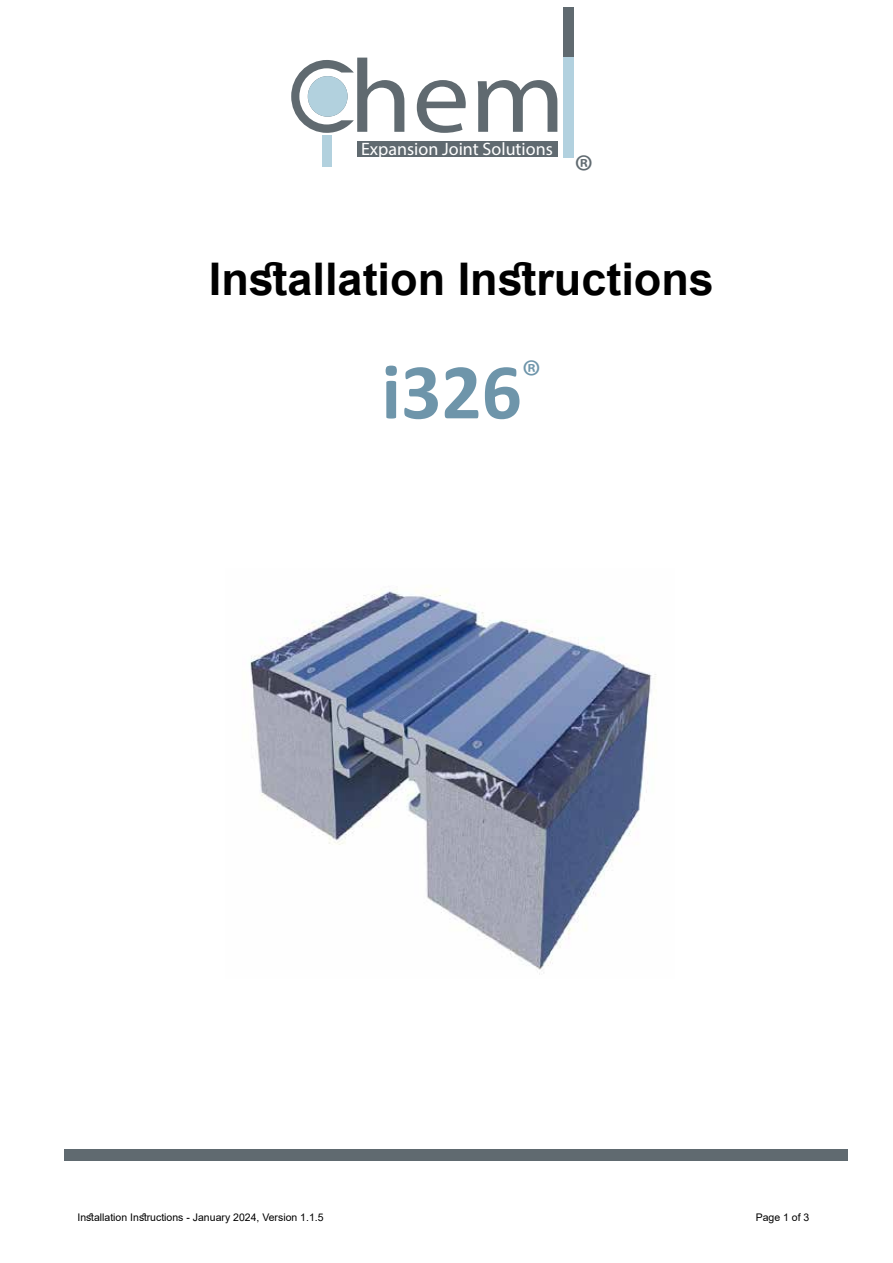
<style>
.page{position:relative;width:893px;height:1263px;background:#fff}
.page>*{position:absolute;margin:0;border:0;box-sizing:border-box;transform-origin:0 0}
.t1{font:700 79.5px "Calibri";color:#6e95aa}
.t2{font:46.35px "Myriad Pro";color:#606a70}
.t3{font:700 45px "Arial";color:#000}
.t4{font:18px "Myriad Pro";color:#fff}
.t5{font:10.5px "Arial";color:#000}
</style>
<div class="page">
<svg style="left:291px;top:58px;width:266px;height:75px"></svg>
<div style="left:322px;top:136px;width:9px;height:31px;background:#b2d1de"></div>
<div style="left:563px;top:8px;width:10px;height:50px;background:#606a70"></div>
<div style="left:563px;top:58px;width:10px;height:100px;background:#b2d1df"></div>
<div style="left:308px;top:76px;width:40px;height:41px;background:#b2d1de;border-radius:50%"></div>
<div style="left:357px;top:141px;width:200px;height:16px;background:#606a70"></div>
<div style="left:64px;top:1149px;width:783px;height:12px;background:#606a70"></div>
<img style="left:250px;top:589px;width:406px;height:386px">
<h3 class="t4" style="left:361px;top:138px;width:193px">Expansion Joint Solutions</h3>
<h2 class="t2" style="left:574px;top:143px;width:21px">®</h2>
<h3 class="t3" style="left:209px;top:247px;width:506px">Installation Instructions</h3>
<h1 class="t1" style="left:381px;top:336px;width:161px">i326<sup>®</sup></h1>
<p class="t5" style="left:77px;top:1210px;width:248px">Installation Instructions - January 2024, Version 1.1.5</p>
<p class="t5" style="left:756px;top:1210px;width:55px">Page 1 of 3</p>
</div>
